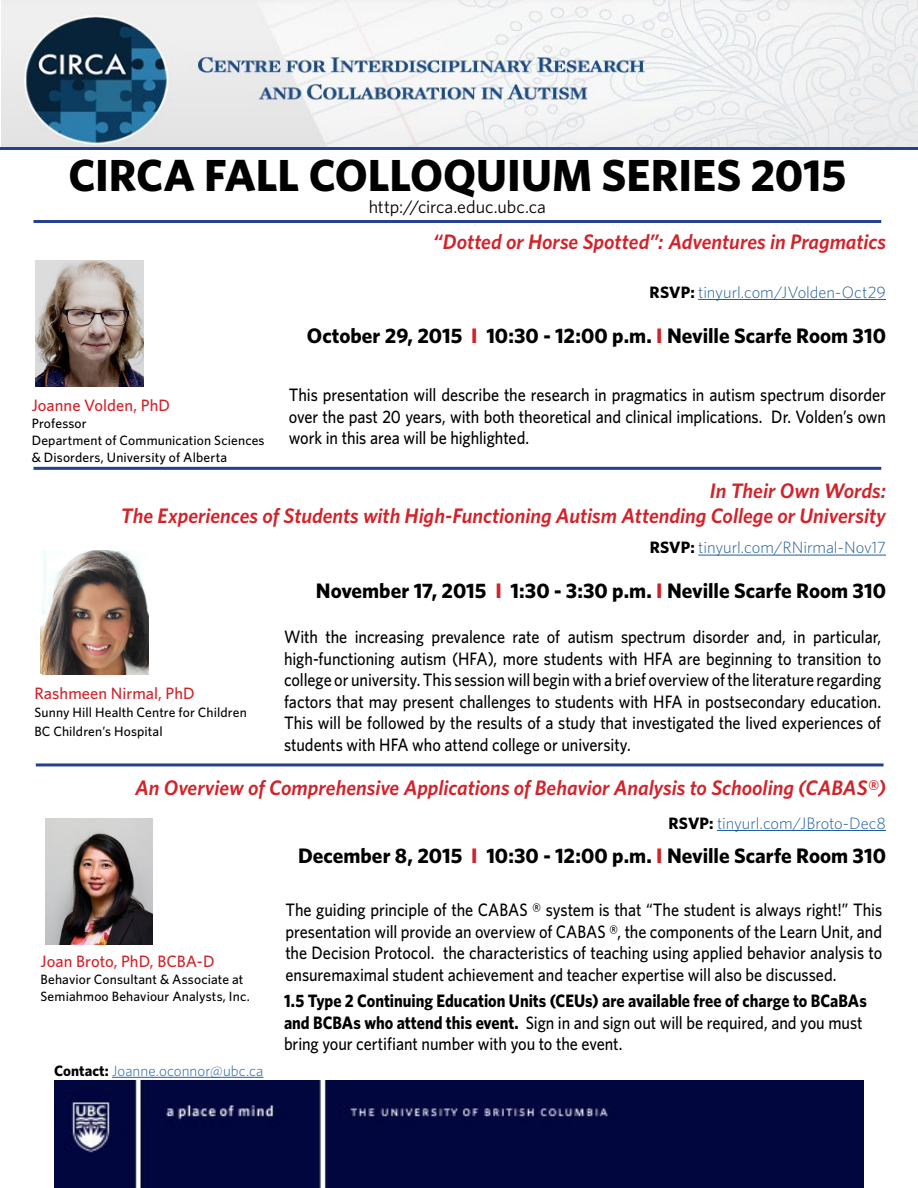
<style>
.page{position:relative;width:918px;height:1188px;background:#fff}
.page>*{position:absolute;margin:0;border:0;box-sizing:border-box;transform-origin:0 0}
.t1{font:700 45px "Whitney";letter-spacing:-.005em;color:#000}
.t2{font:italic 600 21px/25.2px "Whitney";color:#d2232a;text-align:right}
.t3{font:700 21px "Whitney";color:#000}
.t4{font:500 18px/21.6px "Whitney";letter-spacing:-.005em;color:#000;text-align:justify;scale:.9 1}
.t5{font:700 18px/21.6px "Whitney";color:#000;scale:.9 1}
.t6{font:18px "Whitney";letter-spacing:-.005em;color:#000}
.t7{font:300 16.5px "Whitney";letter-spacing:-.005em;color:#215e9e}
.t8{font:500 16.5px "Whitney";color:#d2232a}
.t9{font:300 15px "Whitney";letter-spacing:.005em;color:#215e9e}
.t10{font:500 13.5px/17px "Whitney";letter-spacing:.01em;color:#000}
.s1{font-weight:700;color:#000}
.s2{color:#d2232a}
.s3{font-weight:500}
</style>
<div class="page">
<img style="left:1px;top:0;width:917px;height:147px">
<img style="left:54px;top:1080px;width:810px;height:108px">
<hr style="left:698px;top:299px;width:188px;height:1px;background:#215e9e">
<hr style="left:698px;top:555px;width:188px;height:1px;background:#215e9e">
<hr style="left:717px;top:830px;width:169px;height:1px;background:#215e9e">
<img style="left:40px;top:550px;width:108px;height:125px">
<img style="left:36px;top:260px;width:108px;height:127px">
<hr style="left:33px;top:467px;width:848px;height:3px;background:#25408f">
<hr style="left:36px;top:763px;width:848px;height:3px;background:#25408f">
<hr style="left:33px;top:220px;width:848px;height:3px;background:#25408f">
<hr style="left:0;top:147px;width:918px;height:3px;background:#25408f">
<img style="left:45px;top:818px;width:107px;height:126px">
<hr style="left:112px;top:1077px;width:152px;height:1px;background:#215e9e">
<h1 class="t1" style="left:68px;top:146px;width:780px">CIRCA FALL COLLOQUIUM SERIES 2015</h1>
<p class="t6" style="left:369px;top:195px;width:179px">http://circa.educ.ubc.ca</p>
<p class="t2" style="left:433px;top:229px;width:454px">“Dotted or Horse Spotted”: Adventures in Pragmatics</p>
<p class="t7" style="left:650px;top:281px;width:238px"><span class="s1">RSVP:</span> tinyurl.com/JVolden-Oct29</p>
<p class="t3" style="left:307px;top:321px;width:581px">October 29, 2015 <span class="s2">I</span> 10:30 - 12:00 p.m. <span class="s2">I</span> Neville Scarfe Room 310</p>
<p class="t8" style="left:32px;top:395px;width:140px">Joanne Volden, PhD</p>
<p class="t10" style="left:32px;top:415px;width:234px">Professor<br>Department of Communication Sciences &amp; Disorders, University of Alberta</p>
<p class="t4" style="left:289px;top:384px;width:665px">This presentation will describe the research in pragmatics in autism spectrum disorder over the past 20 years, with both theoretical and clinical implications. Dr. Volden’s own work in this area will be highlighted.</p>
<p class="t2" style="left:121px;top:477px;width:767px">In Their Own Words:<br>The Experiences of Students with High-Functioning Autism Attending College or University</p>
<p class="t7" style="left:650px;top:537px;width:238px"><span class="s1">RSVP:</span> tinyurl.com/RNirmal-Nov17</p>
<p class="t3" style="left:316px;top:577px;width:572px">November 17, 2015 <span class="s2">I</span> 1:30 - 3:30 p.m. <span class="s2">I</span> Neville Scarfe Room 310</p>
<p class="t8" style="left:34px;top:682px;width:162px">Rashmeen Nirmal, PhD</p>
<p class="t10" style="left:34px;top:703px;width:214px;line-height:18.6px">Sunny Hill Health Centre for Children<br>BC Children’s Hospital</p>
<p class="t4" style="left:284px;top:626px;width:665px">With the increasing prevalence rate of autism spectrum disorder and, in particular, high-functioning autism (HFA), more students with HFA are beginning to transition to college or university. This session will begin with a brief overview of the literature regarding factors that may present challenges to students with HFA in postsecondary education.<br>This will be followed by the results of a study that investigated the lived experiences of students with HFA who attend college or university.</p>
<p class="t2" style="left:135px;top:774px;width:752px">An Overview of Comprehensive Applications of Behavior Analysis to Schooling (CABAS®)</p>
<p class="t7" style="left:668px;top:812px;width:219px"><span class="s1">RSVP:</span> tinyurl.com/JBroto-Dec8</p>
<p class="t3" style="left:298px;top:842px;width:589px">December 8, 2015 <span class="s2">I</span> 10:30 - 12:00 p.m. <span class="s2">I</span> Neville Scarfe Room 310</p>
<p class="t8" style="left:40px;top:950px;width:176px">Joan Broto, PhD, BCBA-D</p>
<p class="t10" style="left:41px;top:970px;width:211px">Behavior Consultant &amp; Associate at<br>Semiahmoo Behaviour Analysts, Inc.</p>
<p class="t9" style="left:54px;top:1061px;width:211px"><span class="s1">Contact:</span> Joanne.oconnor@ubc.ca</p>
<p class="t4" style="left:285px;top:899px;width:665px">The guiding principle of the CABAS ® system is that “The student is always right!” This presentation will provide an overview of CABAS ®, the components of the Learn Unit, and the Decision Protocol. the characteristics of teaching using applied behavior analysis to ensuremaximal student achievement and teacher expertise will also be discussed.</p>
<p class="t5" style="left:284px;top:989px;width:649px">1.5 Type 2 Continuing Education Units (CEUs) are available free of charge to BCaBAs and BCBAs who attend this event. <span class="s3">Sign in and sign out will be required, and you must bring your certifiant number with you to the event.</span></p>
</div>
